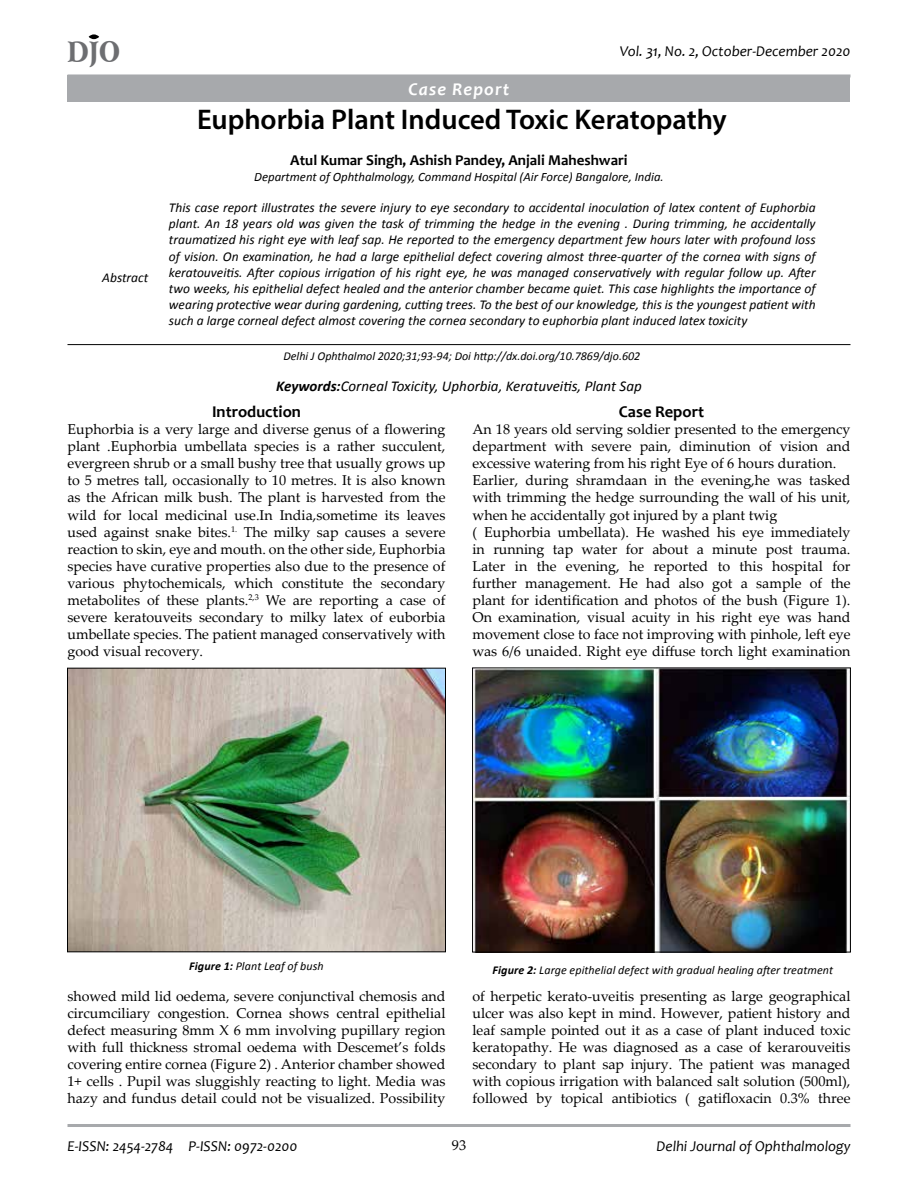
<style>
.page{position:relative;width:918px;height:1188px;background:#fff}
.page>*{position:absolute;margin:0;border:0;box-sizing:border-box;transform-origin:0 0}
.t1{font:600 28.5px "Myriad Pro";color:#000}
.t2{font:900 28.2px "Arrus BT";color:#6d6e71;scale:.82 1}
.t3{font:italic 700 18px "Candara";letter-spacing:.06em;color:#fff}
.t4{font:700 16.5px "Candara";color:#000}
.t5{font:italic 15px "Candara";color:#000}
.t6{font:italic 15px "Calibri";color:#000}
.t7{font:700 15px "Candara";color:#000}
.t8{font:14.25px/17.1px "Palatino Linotype";color:#000;text-align:justify}
.t9{font:italic 13.5px/16.2px "Calibri";color:#000;text-align:justify}
.t10{font:italic 12.75px "Calibri";color:#000}
.t11{font:italic 12px "Calibri";letter-spacing:.005em;color:#000}
.s1{font-weight:700}
</style>
<div class="page">
<hr style="left:68px;top:74px;width:782px;height:3px;background:#a7a9ac">
<hr style="left:68px;top:1124px;width:782px;height:3px;background:#a7a9ac">
<div style="left:89px;top:34px;width:10px;height:5px;background:#000;border-radius:50%"></div>
<hr style="left:68px;top:344px;width:782px;height:1px;background:#000">
<div style="left:68px;top:75px;width:782px;height:27px;background:#a7a9ac"></div>
<img style="left:69px;top:670px;width:375px;height:280px">
<div style="left:67px;top:668px;width:379px;height:284px;border:1px solid #000"></div>
<img style="left:474px;top:670px;width:375px;height:280px">
<div style="left:472px;top:668px;width:379px;height:284px;border:1px solid #000"></div>
<h2 class="t2" style="left:68px;top:34px;width:66px">DJO</h2>
<p class="t5" style="left:620px;top:42px;width:232px">Vol. 31, No. 2, October-December 2020</p>
<p class="t3" style="left:409px;top:78px;width:102px">Case Report</p>
<p class="t9" style="left:102px;top:269px;width:48px">Abstract</p>
<h1 class="t1" style="left:197px;top:102px;width:531px">Euphorbia Plant Induced Toxic Keratopathy</h1>
<p class="t7" style="left:290px;top:151px;width:339px">Atul Kumar Singh, Ashish Pandey, Anjali Maheshwari</p>
<p class="t10" style="left:254px;top:168px;width:411px">Department of Ophthalmology, Command Hospital (Air Force) Bangalore, India.</p>
<p class="t9" style="left:169px;top:199px;width:648px">This case report illustrates the severe injury to eye secondary to accidental inoculation of latex content of Euphorbia plant. An 18 years old was given the task of trimming the hedge in the evening . During trimming, he accidentally traumatized his right eye with leaf sap. He reported to the emergency department few hours later with profound loss of vision. On examination, he had a large epithelial defect covering almost three-quarter of the cornea with signs of keratouveitis. After copious irrigation of his right eye, he was managed conservatively with regular follow up. After two weeks, his epithelial defect healed and the anterior chamber became quiet. This case highlights the importance of wearing protective wear during gardening, cutting trees. To the best of our knowledge, this is the youngest patient with such a large corneal defect almost covering the cornea secondary to euphorbia plant induced latex toxicity</p>
<p class="t11" style="left:284px;top:348px;width:358px">Delhi J Ophthalmol 2020;31;93-94; Doi http://dx.doi.org/10.7869/djo.602</p>
<p class="t6" style="left:276px;top:375px;width:367px"><span class="s1">Keywords:</span>Corneal Toxicity, Uphorbia, Keratuveitis, Plant Sap</p>
<p class="t4" style="left:212px;top:401px;width:90px">Introduction</p>
<p class="t8" style="left:67px;top:420px;width:380px">Euphorbia is a very large and diverse genus of a flowering plant .Euphorbia umbellata species is a rather succulent, evergreen shrub or a small bushy tree that usually grows up to 5 metres tall, occasionally to 10 metres. It is also known as the African milk bush. The plant is harvested from the wild for local medicinal use.In India,sometime its leaves used against snake bites.<sup>1.</sup> The milky sap causes a severe reaction to skin, eye and mouth. on the other side, Euphorbia species have curative properties also due to the presence of various phytochemicals, which constitute the secondary metabolites of these plants.<sup>2,3</sup> We are reporting a case of severe keratouveits secondary to milky latex of euborbia umbellate species. The patient managed conservatively with good visual recovery.</p>
<p class="t4" style="left:619px;top:401px;width:87px">Case Report</p>
<p class="t8" style="left:472px;top:420px;width:380px;text-align:left">An 18 years old serving soldier presented to the emergency department with severe pain, diminution of vision and excessive watering from his right Eye of 6 hours duration.<br>Earlier, during shramdaan in the evening,he was tasked with trimming the hedge surrounding the wall of his unit, when he accidentally got injured by a plant twig<br>( Euphorbia umbellata). He washed his eye immediately in running tap water for about a minute post trauma.<br>Later in the evening, he reported to this hospital for further management. He had also got a sample of the plant for identification and photos of the bush (Figure 1).<br>On examination, visual acuity in his right eye was hand movement close to face not improving with pinhole, left eye was 6/6 unaided. Right eye diffuse torch light examination</p>
<p class="t11" style="left:189px;top:958px;width:136px"><span class="s1">Figure 1:</span> Plant Leaf of bush</p>
<p class="t11" style="left:493px;top:962px;width:342px"><span class="s1">Figure 2:</span> Large epithelial defect with gradual healing after treatment</p>
<p class="t8" style="left:68px;top:987px;width:380px">showed mild lid oedema, severe conjunctival chemosis and circumciliary congestion. Cornea shows central epithelial defect measuring 8mm X 6 mm involving pupillary region with full thickness stromal oedema with Descemet’s folds covering entire cornea (Figure 2) . Anterior chamber showed 1+ cells . Pupil was sluggishly reacting to light. Media was hazy and fundus detail could not be visualized. Possibility</p>
<p class="t8" style="left:472px;top:987px;width:380px">of herpetic kerato-uveitis presenting as large geographical ulcer was also kept in mind. However, patient history and leaf sample pointed out it as a case of plant induced toxic keratopathy. He was diagnosed as a case of kerarouveitis secondary to plant sap injury. The patient was managed with copious irrigation with balanced salt solution (500ml), followed by topical antibiotics ( gatifloxacin 0.3% three</p>
<p class="t5" style="left:68px;top:1136px;width:232px">E-ISSN: 2454-2784 P-ISSN: 0972-0200</p>
<p class="t8" style="left:452px;top:1136px;width:16px">93</p>
<p class="t5" style="left:657px;top:1136px;width:195px">Delhi Journal of Ophthalmology</p>
</div>
